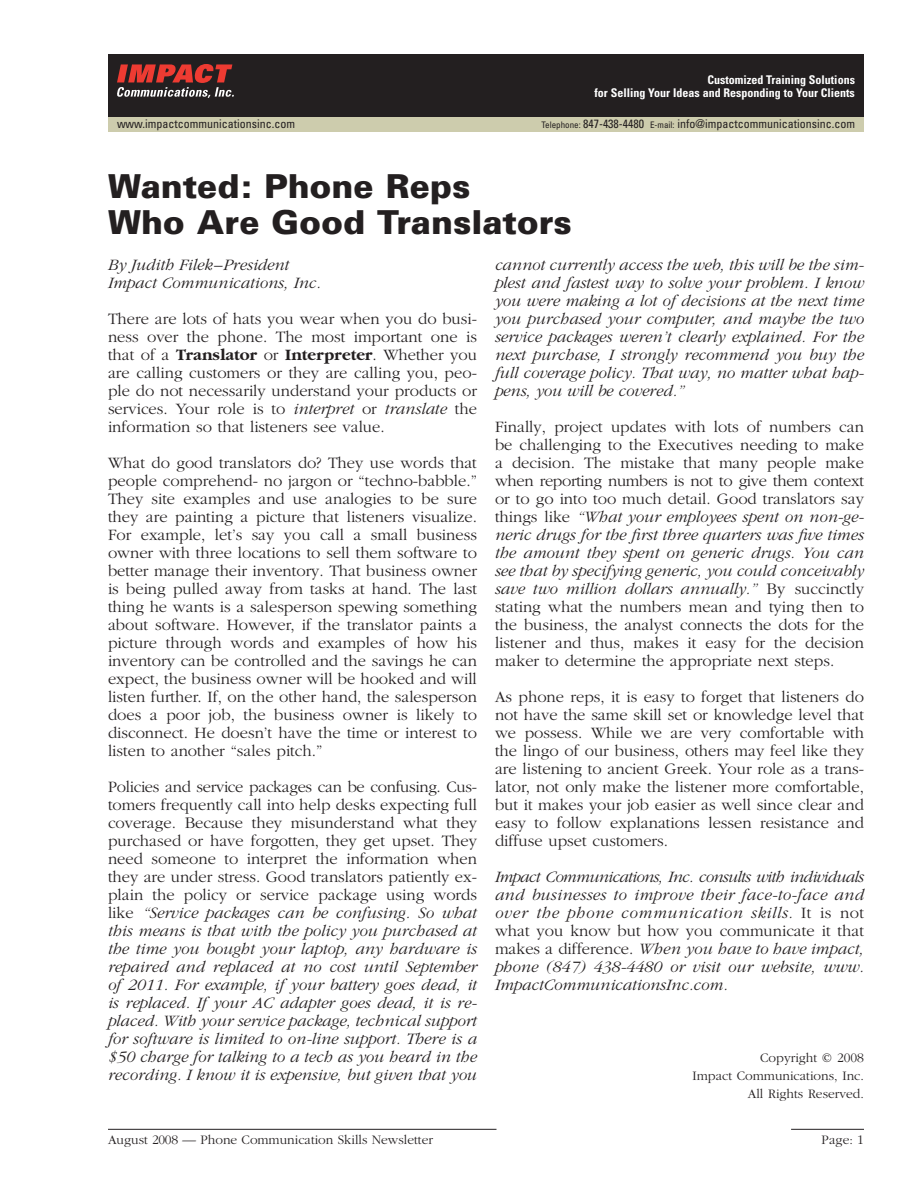
<style>
.page{position:relative;width:918px;height:1188px;background:#fff}
.page>*{position:absolute;margin:0;border:0;box-sizing:border-box;transform-origin:0 0}
.t1{font:900 33px/36px "Univers";color:#231f20}
.t2{font:300 16.5px/18px "Garamond";color:#231f20;text-align:justify}
.t3{font:italic 300 16.5px/18px "Garamond";color:#231f20;text-align:justify}
.t4{font:300 13.5px/18px "Garamond";color:#231f20;text-align:right}
.t5{font:condensed 12px "Univers";color:#231f20}
.t6{font:700 condensed 12px/13.5px "Univers";color:#fff;text-align:right}
.s1{font-size:9px}
.s2{font-weight:700}
.s3{font-style:italic}
.s4{font-style:normal}
</style>
<div class="page">
<hr style="left:791px;top:1129px;width:73px;height:1px;background:#231f20">
<div style="left:108px;top:54px;width:756px;height:63px;background:#231f20"></div>
<svg style="left:117px;top:64px;width:117px;height:34px"></svg>
<div style="left:108px;top:117px;width:756px;height:15px;background:#cdccad"></div>
<hr style="left:108px;top:1129px;width:388px;height:1px;background:#231f20">
<p class="t6" style="left:594px;top:72px;width:262px">Customized Training Solutions<br>for Selling Your Ideas and Responding to Your Clients</p>
<p class="t5" style="left:117px;top:116px;width:180px">www.impactcommunicationsinc.com</p>
<p class="t5" style="left:542px;top:116px;width:315px"><span class="s1">Telephone:</span> 847-438-4480 <span class="s1">E-mail:</span> info@impactcommunicationsinc.com</p>
<h1 class="t1" style="left:108px;top:168px;width:466px">Wanted: Phone Reps<br>Who Are Good Translators</h1>
<p class="t3" style="left:108px;top:256px;width:215px">By Judith Filek –President<br>Impact Communications, Inc.</p>
<p class="t2" style="left:108px;top:310px;width:371px">There are lots of hats you wear when you do busi&shy;ness over the phone. The most important one is that of a <span class="s2">Translator</span> or <span class="s2">Interpreter</span>. Whether you are calling customers or they are calling you, peo&shy;ple do not necessarily understand your products or services. Your role is to <span class="s3">interpret</span> or <span class="s3">translate</span> the information so that listeners see value.</p>
<p class="t2" style="left:108px;top:454px;width:371px">What do good translators do? They use words that people comprehend- no jargon or “techno-babble.” They site examples and use analogies to be sure they are painting a picture that listeners visualize.<br>For example, let’s say you call a small business owner with three locations to sell them software to better manage their inventory. That business owner is being pulled away from tasks at hand. The last thing he wants is a salesperson spewing something about software. However, if the translator paints a picture through words and examples of how his inventory can be controlled and the savings he can expect, the business owner will be hooked and will listen further. If, on the other hand, the salesperson does a poor job, the business owner is likely to disconnect. He doesn’t have the time or interest to listen to another “sales pitch.”</p>
<p class="t3" style="left:108px;top:778px;width:371px"><span class="s4">Policies and service packages can be confusing. Cus&shy;tomers frequently call into help desks expecting full coverage. Because they misunderstand what they purchased or have forgotten, they get upset. They need someone to interpret the information when they are under stress. Good translators patiently ex&shy;plain the policy or service package using words like</span> “Service packages can be confusing. So what this means is that with the policy you purchased at the time you bought your laptop, any hardware is repaired and replaced at no cost until September of 2011. For example, if your battery goes dead, it is replaced. If your AC adapter goes dead, it is re&shy;placed. With your service package, technical support for software is limited to on-line support. There is a $50 charge for talking to a tech as you heard in the recording. I know it is expensive, but given that you</p>
<p class="t4" style="left:108px;top:1131px;width:327px">August 2008 — Phone Communication Skills Newsletter</p>
<p class="t3" style="left:495px;top:256px;width:371px">cannot currently access the web, this will be the sim&shy;plest and fastest way to solve your problem. I know you were making a lot of decisions at the next time you purchased your computer, and maybe the two service packages weren’t clearly explained. For the next purchase, I strongly recommend you buy the full coverage policy. That way, no matter what hap&shy;pens, you will be covered.”</p>
<p class="t2" style="left:495px;top:418px;width:371px">Finally, project updates with lots of numbers can be challenging to the Executives needing to make a decision. The mistake that many people make when reporting numbers is not to give them context or to go into too much detail. Good translators say things like <span class="s3">“What your employees spent on non-ge&shy;neric drugs for the first three quarters was five times the amount they spent on generic drugs. You can see that by specifying generic, you could conceivably save two million dollars annually.”</span> By succinctly stating what the numbers mean and tying then to the business, the analyst connects the dots for the listener and thus, makes it easy for the decision maker to determine the appropriate next steps.</p>
<p class="t2" style="left:495px;top:688px;width:371px">As phone reps, it is easy to forget that listeners do not have the same skill set or knowledge level that we possess. While we are very comfortable with the lingo of our business, others may feel like they are listening to ancient Greek. Your role as a trans&shy;lator, not only make the listener more comfortable, but it makes your job easier as well since clear and easy to follow explanations lessen resistance and diffuse upset customers.</p>
<p class="t3" style="left:495px;top:868px;width:371px">Impact Communications, Inc. consults with individuals and businesses to improve their face-to-face and over the phone communication skills. <span class="s4">It is not what you know but how you communicate it that makes a difference.</span> When you have to have impact, phone (847) 438-4480 or visit our website, www.<br>ImpactCommunicationsInc.com.</p>
<p class="t4" style="left:692px;top:1049px;width:173px">Copyright © 2008<br>Impact Communications, Inc.<br>All Rights Reserved.</p>
<p class="t4" style="left:822px;top:1131px;width:33px">Page:</p>
</div>
